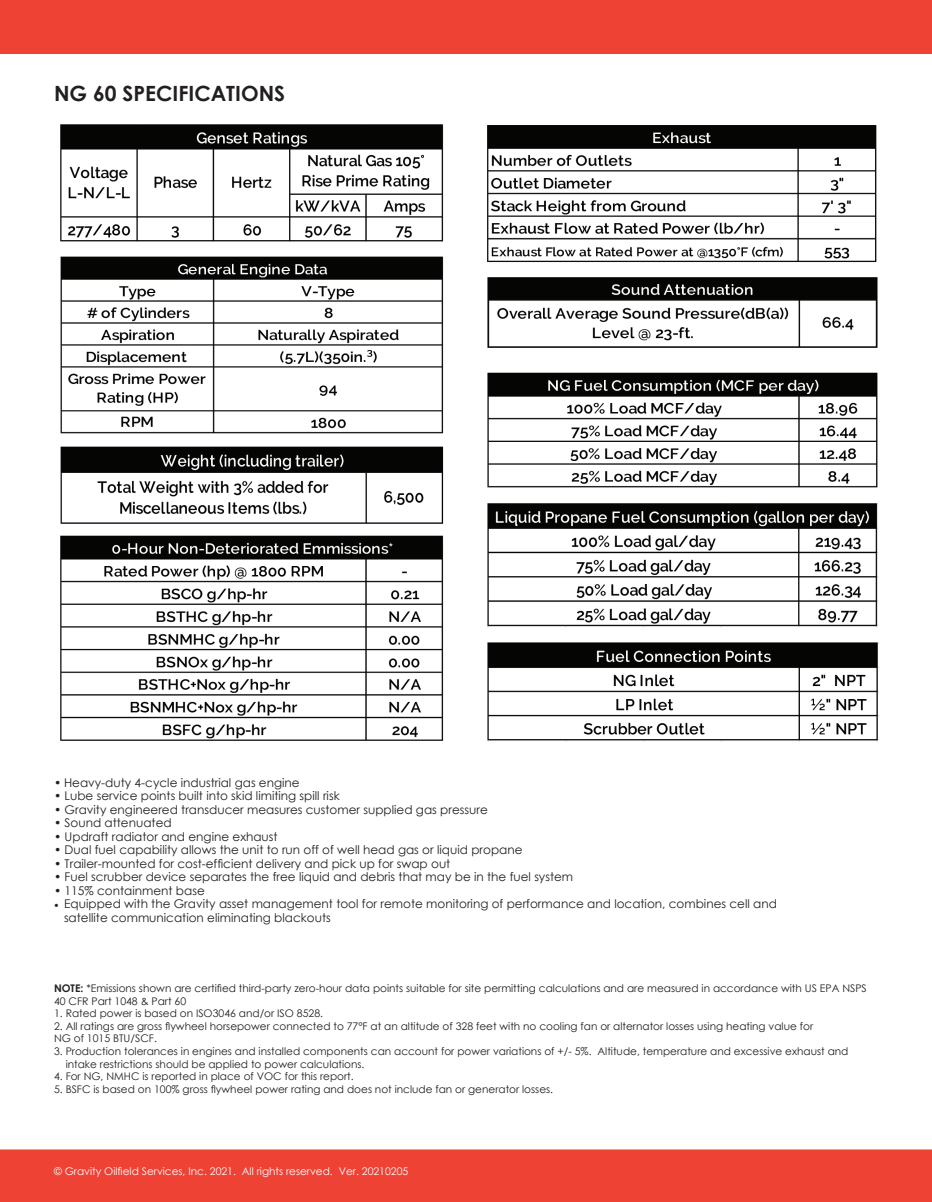
<style>
.page{position:relative;width:932px;height:1202px;background:#fff}
.page>*{position:absolute;margin:0;border:0;box-sizing:border-box;transform-origin:0 0}
.t1{font:700 21px "Century Gothic";color:#231f20}
.t2{font:12px "Century Gothic";color:#231f20}
.t3{font:10.5px/12.6px "Century Gothic";color:#231f20}
.t4{font:10.5px "Century Gothic";color:#fff}
.s1{font-family:"Minion Pro"}
.s2{font-weight:700}
</style>
<div class="page">
<div style="left:0;top:0;width:932px;height:54px;background:#ee4235"></div>
<div style="left:0;top:1149px;width:932px;height:53px;background:#ee4235"></div>
<img style="left:60px;top:124px;width:819px;height:618px">
<p class="t1" style="left:54px;top:77px;width:233px">NG 60 SPECIFICATIONS</p>
<p class="t2" style="left:54px;top:774px;width:247px">• Heavy-duty 4-cycle industrial gas engine</p>
<p class="t2" style="left:54px;top:787px;width:287px">• Lube service points built into skid limiting spill risk</p>
<p class="t2" style="left:54px;top:801px;width:435px">• Gravity engineered transducer measures customer supplied gas pressure</p>
<p class="t2" style="left:54px;top:814px;width:119px">• Sound attenuated</p>
<p class="t2" style="left:54px;top:828px;width:225px">• Updraft radiator and engine exhaust</p>
<p class="t2" style="left:54px;top:841px;width:470px">• Dual fuel capability allows the unit to run off of well head gas or liquid propane</p>
<p class="t2" style="left:54px;top:855px;width:398px">• Trailer-mounted for cost-efficient delivery and pick up for swap out</p>
<p class="t2" style="left:54px;top:868px;width:520px">• Fuel scrubber device separates the free liquid and debris that may be in the fuel system</p>
<p class="t2" style="left:54px;top:882px;width:152px">• 115% containment base</p>
<p class="t2" style="left:54px;top:895px;width:724px"><span class="s1">•</span> Equipped with the Gravity asset management tool for remote monitoring of performance and location, combines cell and</p>
<p class="t2" style="left:64px;top:909px;width:268px">satellite communication eliminating blackouts</p>
<p class="t3" style="left:54px;top:981px;width:814px"><span class="s2">NOTE:</span> *Emissions shown are certified third-party zero-hour data points suitable for site permitting calculations and are measured in accordance with US EPA NSPS<br>40 CFR Part 1048 &amp; Part 60</p>
<p class="t3" style="left:54px;top:1006px;width:270px">1. Rated power is based on ISO3046 and/or ISO 8528.</p>
<p class="t3" style="left:54px;top:1019px;width:760px">2. All ratings are gross flywheel horsepower connected to 77°F at an altitude of 328 feet with no cooling fan or alternator losses using heating value for<br>NG of 1015 BTU/SCF.</p>
<p class="t3" style="left:66px;top:1044px;width:784px;text-indent:-12px">3. Production tolerances in engines and installed components can account for power variations of +/- 5%. Altitude, temperature and excessive exhaust and intake restrictions should be applied to power calculations.</p>
<p class="t3" style="left:54px;top:1069px;width:301px">4. For NG, NMHC is reported in place of VOC for this report.</p>
<p class="t3" style="left:54px;top:1082px;width:500px">5. BSFC is based on 100% gross flywheel power rating and does not include fan or generator losses.</p>
<p class="t4" style="left:54px;top:1163px;width:356px">© Gravity Oilfield Services, Inc. 2021. All rights reserved. Ver. 20210205</p>
</div>
